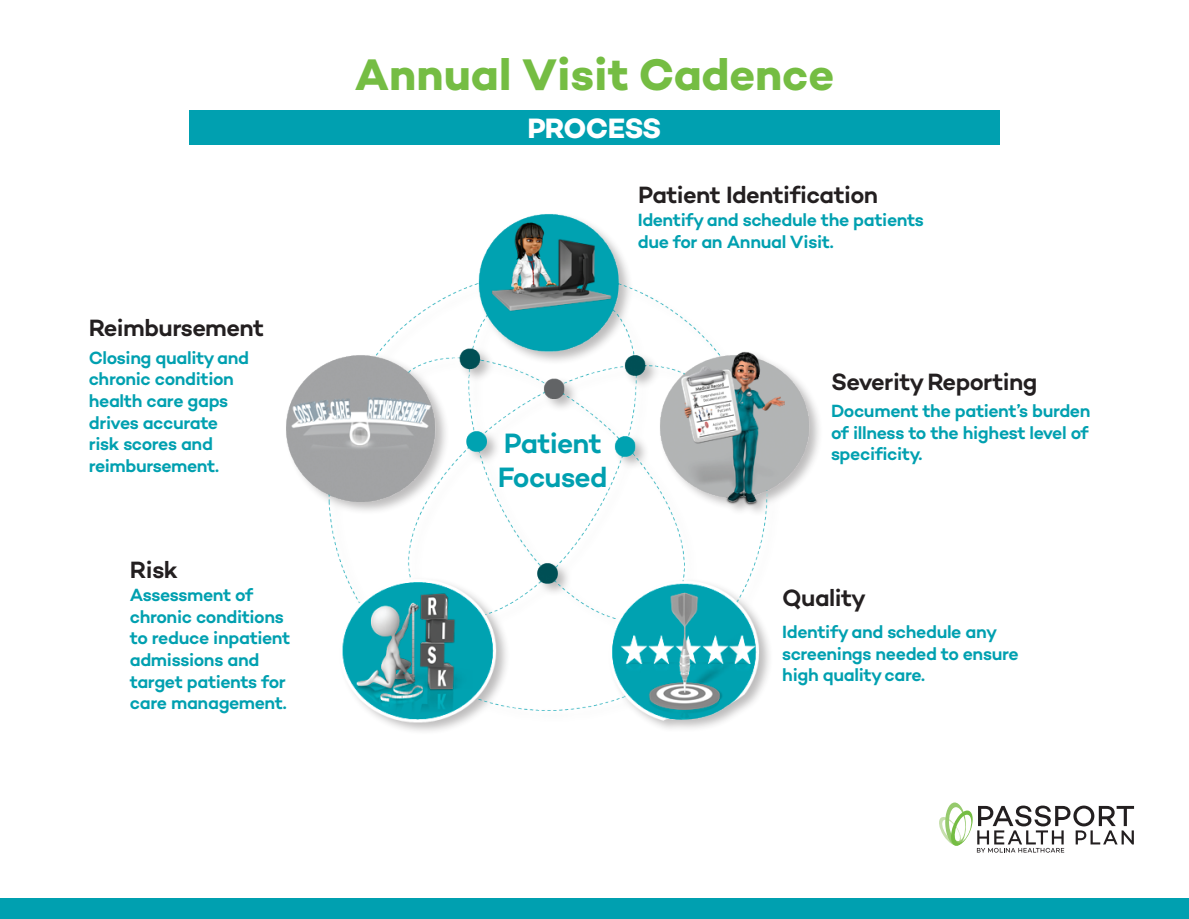
<style>
.page{position:relative;width:1189px;height:919px;background:#fff}
.page>*{position:absolute;margin:0;border:0;box-sizing:border-box;transform-origin:0 0}
.t1{font:700 45px "Campton";color:#75bd43}
.t2{font:600 28.5px/34.2px "Campton";letter-spacing:-.025em;color:#00a0b0}
.t3{font:700 28.5px "Campton";letter-spacing:-.03em;color:#fff}
.t4{font:600 24px "Campton";letter-spacing:-.025em;color:#231f20}
.t5{font:600 18px/21.6px "Campton";letter-spacing:-.02em;color:#00a0b0}
</style>
<div class="page">
<div style="left:0;top:897px;width:1188px;height:21px;background:#00a0b0"></div>
<div style="left:189px;top:110px;width:810px;height:34px;background:#00a0b0"></div>
<svg style="left:939px;top:802px;width:194px;height:50px"></svg>
<img style="left:286px;top:214px;width:533px;height:517px">
<h4 class="t4" style="left:89px;top:312px;width:177px">Reimbursement</h4>
<p class="t5" style="left:89px;top:346px;width:162px">Closing quality and chronic condition health care gaps drives accurate risk scores and reimbursement.</p>
<h4 class="t4" style="left:130px;top:554px;width:49px">Risk</h4>
<p class="t5" style="left:130px;top:583px;width:162px">Assessment of chronic conditions to reduce inpatient admissions and target patients for care management.</p>
<h1 class="t1" style="left:354px;top:46px;width:481px">Annual Visit Cadence</h1>
<h2 class="t3" style="left:527px;top:110px;width:135px">PROCESS</h2>
<h4 class="t4" style="left:638px;top:180px;width:241px">Patient Identification</h4>
<p class="t5" style="left:637px;top:209px;width:287px">Identify and schedule the patients due for an Annual Visit.</p>
<h3 class="t2" style="left:497px;top:425px;width:111px">Patient<br>Focused</h3>
<h4 class="t4" style="left:830px;top:366px;width:208px">Severity Reporting</h4>
<p class="t5" style="left:830px;top:399px;width:261px;text-align:justify">Document the patient’s burden of illness to the highest level of specificity.</p>
<h4 class="t4" style="left:782px;top:582px;width:85px">Quality</h4>
<p class="t5" style="left:782px;top:620px;width:238px">Identify and schedule any screenings needed to ensure high quality care.</p>
</div>
